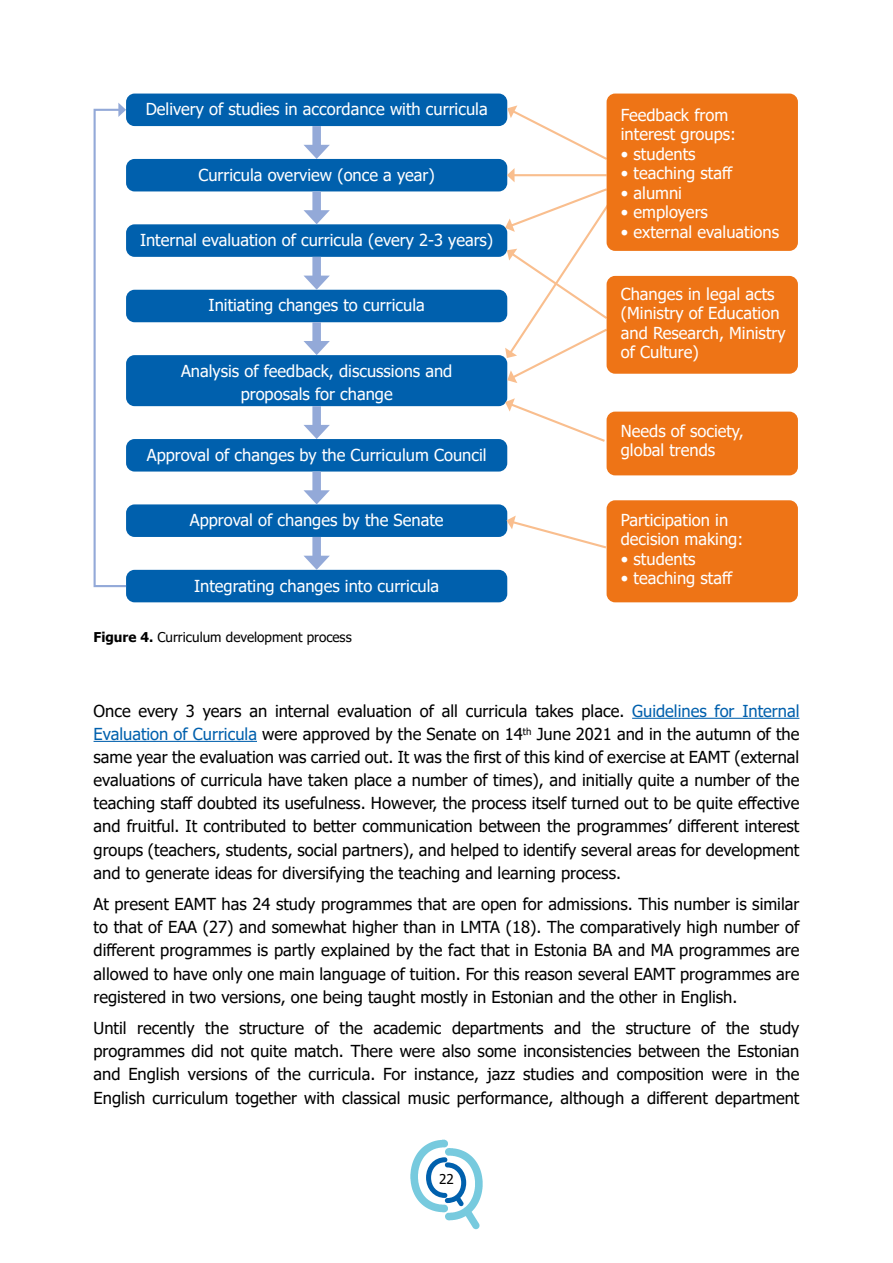
<style>
.page{position:relative;width:893px;height:1263px;background:#fff}
.page>*{position:absolute;margin:0;border:0;box-sizing:border-box;transform-origin:0 0}
.t1{font:16.5px/23.1px "Tahoma";color:#000;text-align:justify}
.t2{font:16.5px/19.5px "Tahoma";color:#fff}
.t3{font:13.5px "Tahoma";color:#000}
.s1{font-weight:700}
.s2{color:#0060ad}
</style>
<div class="page">
<svg style="left:410px;top:1140px;width:73px;height:89px"></svg>
<hr style="left:632px;top:718px;width:167px;height:1px;background:#0060ad">
<hr style="left:94px;top:741px;width:163px;height:1px;background:#0060ad">
<div style="left:126px;top:94px;width:381px;height:32px;background:#0060ad;border-radius:9px"></div>
<div style="left:126px;top:159px;width:381px;height:32px;background:#0060ad;border-radius:9px"></div>
<div style="left:126px;top:224px;width:381px;height:33px;background:#0060ad;border-radius:9px"></div>
<div style="left:126px;top:290px;width:381px;height:32px;background:#0060ad;border-radius:9px"></div>
<div style="left:126px;top:355px;width:381px;height:51px;background:#0060ad;border-radius:9px"></div>
<div style="left:126px;top:439px;width:381px;height:33px;background:#0060ad;border-radius:9px"></div>
<div style="left:126px;top:504px;width:381px;height:33px;background:#0060ad;border-radius:9px"></div>
<div style="left:126px;top:570px;width:381px;height:32px;background:#0060ad;border-radius:9px"></div>
<div style="left:312px;top:126px;width:9px;height:24px;background:#93a9d8"></div>
<svg style="left:303px;top:145px;width:27px;height:14px"></svg>
<div style="left:312px;top:191px;width:9px;height:24px;background:#93a9d8"></div>
<svg style="left:303px;top:210px;width:27px;height:14px"></svg>
<div style="left:312px;top:257px;width:9px;height:24px;background:#93a9d8"></div>
<svg style="left:303px;top:276px;width:27px;height:14px"></svg>
<div style="left:312px;top:322px;width:9px;height:24px;background:#93a9d8"></div>
<svg style="left:303px;top:341px;width:27px;height:14px"></svg>
<div style="left:312px;top:406px;width:9px;height:24px;background:#93a9d8"></div>
<svg style="left:304px;top:425px;width:26px;height:14px"></svg>
<div style="left:312px;top:472px;width:9px;height:24px;background:#93a9d8"></div>
<svg style="left:303px;top:490px;width:27px;height:14px"></svg>
<div style="left:312px;top:537px;width:9px;height:24px;background:#93a9d8"></div>
<svg style="left:303px;top:556px;width:27px;height:14px"></svg>
<svg style="left:93px;top:103px;width:35px;height:485px"></svg>
<svg style="left:507px;top:105px;width:100px;height:57px"></svg>
<svg style="left:505px;top:398px;width:102px;height:46px"></svg>
<svg style="left:505px;top:168px;width:108px;height:215px"></svg>
<svg style="left:506px;top:516px;width:101px;height:34px"></svg>
<div style="left:607px;top:94px;width:191px;height:157px;background:#ee7416;border-radius:9px"></div>
<div style="left:607px;top:276px;width:191px;height:98px;background:#ee7416;border-radius:9px"></div>
<div style="left:607px;top:412px;width:191px;height:63px;background:#ee7416;border-radius:9px"></div>
<div style="left:607px;top:500px;width:191px;height:102px;background:#ee7416;border-radius:9px"></div>
<p class="t2" style="left:146px;top:100px;width:343px">Delivery of studies in accordance with curricula</p>
<p class="t2" style="left:199px;top:166px;width:238px">Curricula overview (once a year)</p>
<p class="t2" style="left:140px;top:231px;width:355px">Internal evaluation of curricula (every 2-3 years)</p>
<p class="t2" style="left:209px;top:297px;width:218px">Initiating changes to curricula</p>
<p class="t2" style="left:181px;top:360px;width:273px;line-height:23.1px;text-align:center">Analysis of feedback, discussions and proposals for change</p>
<p class="t2" style="left:147px;top:446px;width:341px">Approval of changes by the Curriculum Council</p>
<p class="t2" style="left:190px;top:511px;width:255px">Approval of changes by the Senate</p>
<p class="t2" style="left:194px;top:577px;width:247px">Integrating changes into curricula</p>
<p class="t3" style="left:94px;top:628px;width:260px"><span class="s1">Figure 4.</span> Curriculum development process</p>
<p class="t2" style="left:621px;top:106px;width:117px">Feedback from interest groups:</p>
<p class="t2" style="left:621px;top:145px;width:76px">• students</p>
<p class="t2" style="left:621px;top:165px;width:113px">• teaching staff</p>
<p class="t2" style="left:621px;top:184px;width:63px">• alumni</p>
<p class="t2" style="left:621px;top:204px;width:89px">• employers</p>
<p class="t2" style="left:621px;top:223px;width:160px">• external evaluations</p>
<p class="t2" style="left:621px;top:285px;width:166px">Changes in legal acts (Ministry of Education and Research, Ministry of Culture)</p>
<p class="t2" style="left:621px;top:422px;width:124px">Needs of society, global trends</p>
<p class="t2" style="left:621px;top:511px;width:124px">Participation in decision making:</p>
<p class="t2" style="left:621px;top:550px;width:76px">• students</p>
<p class="t2" style="left:621px;top:570px;width:113px">• teaching staff</p>
<p class="t1" style="left:94px;top:700px;width:707px">Once every 3 years an internal evaluation of all curricula takes place. <span class="s2">Guidelines for Internal Evaluation of Curricula</span> were approved by the Senate on 14<sup>th</sup> June 2021 and in the autumn of the same year the evaluation was carried out. It was the first of this kind of exercise at EAMT (external evaluations of curricula have taken place a number of times), and initially quite a number of the teaching staff doubted its usefulness. However, the process itself turned out to be quite effective and fruitful. It contributed to better communication between the programmes’ different interest groups (teachers, students, social partners), and helped to identify several areas for development and to generate ideas for diversifying the teaching and learning process.</p>
<p class="t1" style="left:94px;top:893px;width:707px">At present EAMT has 24 study programmes that are open for admissions. This number is similar to that of EAA (27) and somewhat higher than in LMTA (18). The comparatively high number of different programmes is partly explained by the fact that in Estonia BA and MA programmes are allowed to have only one main language of tuition. For this reason several EAMT programmes are registered in two versions, one being taught mostly in Estonian and the other in English.</p>
<p class="t1" style="left:94px;top:1017px;width:707px">Until recently the structure of the academic departments and the structure of the study programmes did not quite match. There were also some inconsistencies between the Estonian and English versions of the curricula. For instance, jazz studies and composition were in the English curriculum together with classical music performance, although a different department</p>
<p class="t3" style="left:439px;top:1170px;width:16px">22</p>
</div>
